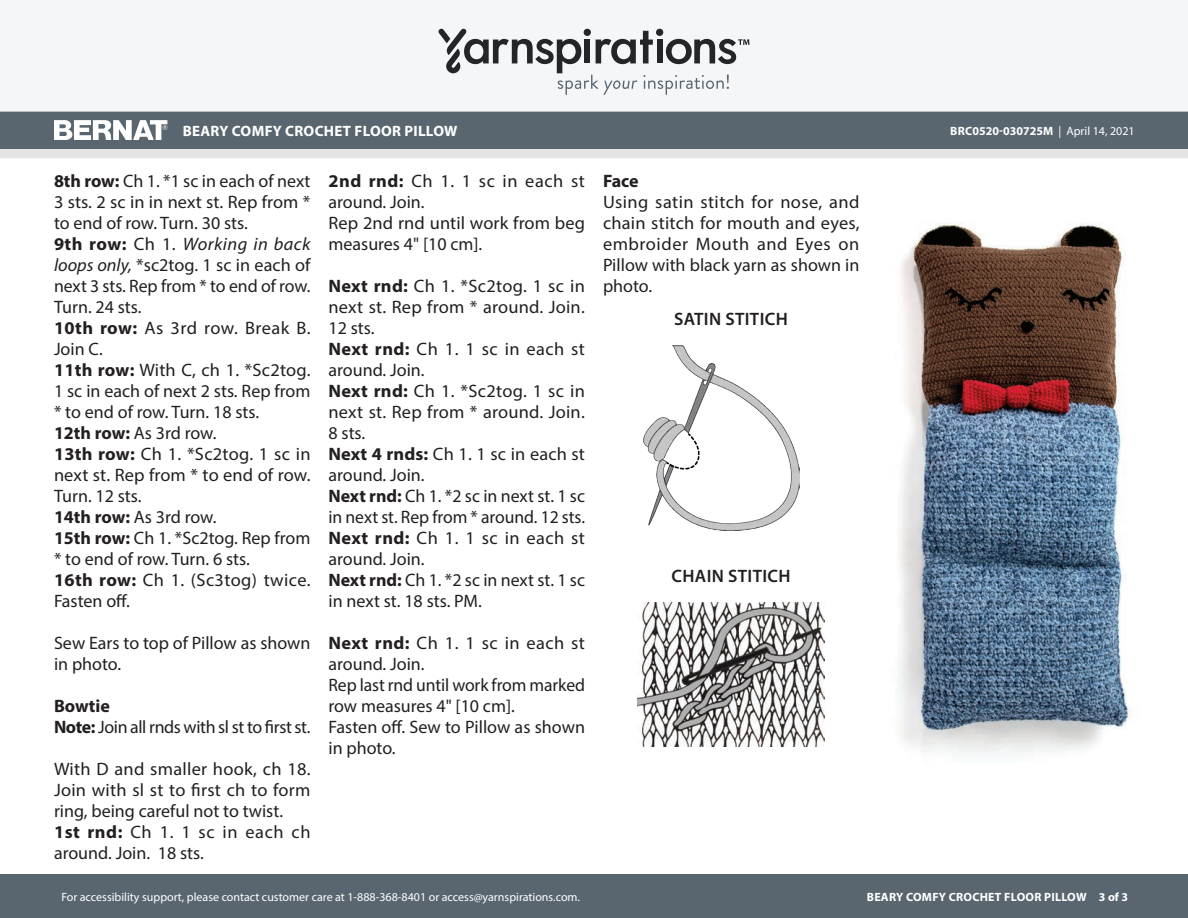
<style>
.page{position:relative;width:1188px;height:918px;background:#fff}
.page>*{position:absolute;margin:0;border:0;box-sizing:border-box;transform-origin:0 0}
.Body_-__With_auto_st{font:18px/21px "Myriad Pro";color:#231f20}
.Body_-__With_auto_st-2{font:18px/21px "Myriad Pro";letter-spacing:.02em;color:#231f20}
.Body_-__With_auto_st-3{font:18px "Myriad Pro";letter-spacing:-.02em;color:#231f20}
.Diagram___Schematic{font:600 18px "Myriad Pro";letter-spacing:.02em;color:#231f20}
.Body_-__With_auto_st-4{font:700 18px "Myriad Pro";color:#231f20}
.t1{font:700 15px "Myriad Pro";letter-spacing:.02em;color:#fff}
.t2{font:12px "Myriad Pro";color:#fff}
.t3{font:700 12px "Myriad Pro";letter-spacing:.02em;color:#fff}
.t4{font:700 12px "Myriad Pro";color:#fff}
.s1{font-weight:400}
.s2{font-weight:700}
.s3{font-style:italic}
</style>
<div class="page">
<div style="left:0;top:875px;width:1188px;height:43px;background:#596670"></div>
<div style="left:0;top:149px;width:1188px;height:9px;background:#e4e4e4"></div>
<div style="left:0;top:111px;width:1188px;height:38px;background:#596670"></div>
<div style="left:0;top:0;width:1188px;height:112px;background:#f4f6f7"></div>
<svg style="left:438px;top:29px;width:311px;height:66px"></svg>
<svg style="left:54px;top:120px;width:113px;height:20px"></svg>
<img style="left:644px;top:345px;width:156px;height:186px">
<img style="left:638px;top:602px;width:187px;height:145px">
<img style="left:898px;top:222px;width:234px;height:531px">
<p class="t1" style="left:183px;top:121px;width:276px">BEARY COMFY CROCHET FLOOR PILLOW</p>
<p class="t4" style="left:950px;top:123px;width:186px">BRC0520-030725M <span class="s1">| April 14, 2021</span></p>
<p class="Body_-__With_auto_st" style="left:54px;top:170px;width:258px;text-align:justify"><span class="s2">8th row:</span> Ch 1. *1 sc in each of next 3 sts. 2 sc in in next st. Rep from * to end of row. Turn. 30 sts.</p>
<p class="Body_-__With_auto_st" style="left:54px;top:233px;width:258px;text-align:justify"><span class="s2">9th row:</span> Ch 1. <span class="s3">Working in back loops only,</span> *sc2tog. 1 sc in each of next 3 sts. Rep from * to end of row.<br>Turn. 24 sts.</p>
<p class="Body_-__With_auto_st" style="left:54px;top:317px;width:258px"><span class="s2">10th row:</span> As 3rd row. Break B.<br>Join C.</p>
<p class="Body_-__With_auto_st" style="left:54px;top:359px;width:258px;text-align:justify"><span class="s2">11th row:</span> With C, ch 1. *Sc2tog.<br>1 sc in each of next 2 sts. Rep from * to end of row. Turn. 18 sts.</p>
<p class="Body_-__With_auto_st" style="left:54px;top:422px;width:164px"><span class="s2">12th row:</span> As 3rd row.</p>
<p class="Body_-__With_auto_st" style="left:54px;top:443px;width:258px;text-align:justify"><span class="s2">13th row:</span> Ch 1. *Sc2tog. 1 sc in next st. Rep from * to end of row.<br>Turn. 12 sts.</p>
<p class="Body_-__With_auto_st" style="left:54px;top:506px;width:164px"><span class="s2">14th row:</span> As 3rd row.</p>
<p class="Body_-__With_auto_st" style="left:54px;top:527px;width:258px"><span class="s2">15th row:</span> Ch 1. *Sc2tog. Rep from * to end of row. Turn. 6 sts.</p>
<p class="Body_-__With_auto_st-2" style="left:54px;top:569px;width:258px"><span class="s2">16th row:</span> Ch 1. (Sc3tog) twice.<br>Fasten off.</p>
<p class="Body_-__With_auto_st" style="left:54px;top:632px;width:258px">Sew Ears to top of Pillow as shown in photo.</p>
<p class="Body_-__With_auto_st-4" style="left:54px;top:694px;width:57px">Bowtie</p>
<p class="Body_-__With_auto_st-3" style="left:54px;top:716px;width:258px"><span class="s2">Note:</span> Join all rnds with sl st to first st.</p>
<p class="Body_-__With_auto_st" style="left:54px;top:758px;width:258px;text-align:justify">With D and smaller hook, ch 18.<br>Join with sl st to first ch to form ring, being careful not to twist.</p>
<p class="Body_-__With_auto_st" style="left:54px;top:821px;width:258px"><span class="s2">1st rnd:</span> Ch 1. 1 sc in each ch around. Join. 18 sts.</p>
<p class="Body_-__With_auto_st" style="left:328px;top:170px;width:258px"><span class="s2">2nd rnd:</span> Ch 1. 1 sc in each st around. Join.</p>
<p class="Body_-__With_auto_st" style="left:328px;top:212px;width:258px">Rep 2nd rnd until work from beg measures 4" [10 cm].</p>
<p class="Body_-__With_auto_st" style="left:328px;top:275px;width:258px;text-align:justify"><span class="s2">Next rnd:</span> Ch 1. *Sc2tog. 1 sc in next st. Rep from * around. Join.<br>12 sts.</p>
<p class="Body_-__With_auto_st" style="left:328px;top:338px;width:258px"><span class="s2">Next rnd:</span> Ch 1. 1 sc in each st around. Join.</p>
<p class="Body_-__With_auto_st" style="left:328px;top:380px;width:258px;text-align:justify"><span class="s2">Next rnd:</span> Ch 1. *Sc2tog. 1 sc in next st. Rep from * around. Join.<br>8 sts.</p>
<p class="Body_-__With_auto_st" style="left:328px;top:443px;width:258px"><span class="s2">Next 4 rnds:</span> Ch 1. 1 sc in each st around. Join.</p>
<p class="Body_-__With_auto_st" style="left:328px;top:485px;width:258px"><span class="s2">Next rnd:</span> Ch 1. *2 sc in next st. 1 sc in next st. Rep from * around. 12 sts.</p>
<p class="Body_-__With_auto_st" style="left:328px;top:527px;width:258px"><span class="s2">Next rnd:</span> Ch 1. 1 sc in each st around. Join.</p>
<p class="Body_-__With_auto_st" style="left:328px;top:569px;width:258px"><span class="s2">Next rnd:</span> Ch 1. *2 sc in next st. 1 sc in next st. 18 sts. PM.</p>
<p class="Body_-__With_auto_st" style="left:328px;top:632px;width:258px"><span class="s2">Next rnd:</span> Ch 1. 1 sc in each st around. Join.</p>
<p class="Body_-__With_auto_st" style="left:328px;top:674px;width:258px">Rep last rnd until work from marked row measures 4" [10 cm].</p>
<p class="Body_-__With_auto_st" style="left:328px;top:716px;width:258px">Fasten off. Sew to Pillow as shown in photo.</p>
<p class="Body_-__With_auto_st-4" style="left:603px;top:169px;width:37px">Face</p>
<p class="Body_-__With_auto_st" style="left:603px;top:191px;width:258px;text-align:justify">Using satin stitch for nose, and chain stitch for mouth and eyes, embroider Mouth and Eyes on Pillow with black yarn as shown in photo.</p>
<p class="Diagram___Schematic" style="left:674px;top:308px;width:115px">SATIN STITICH</p>
<p class="Diagram___Schematic" style="left:671px;top:564px;width:121px">CHAIN STITICH</p>
<p class="t2" style="left:61px;top:889px;width:520px">For accessibility support, please contact customer care at 1-888-368-8401 or access@yarnspirations.com.</p>
<p class="t3" style="left:867px;top:889px;width:263px">BEARY COMFY CROCHET FLOOR PILLOW 3 of 3</p>
</div>
